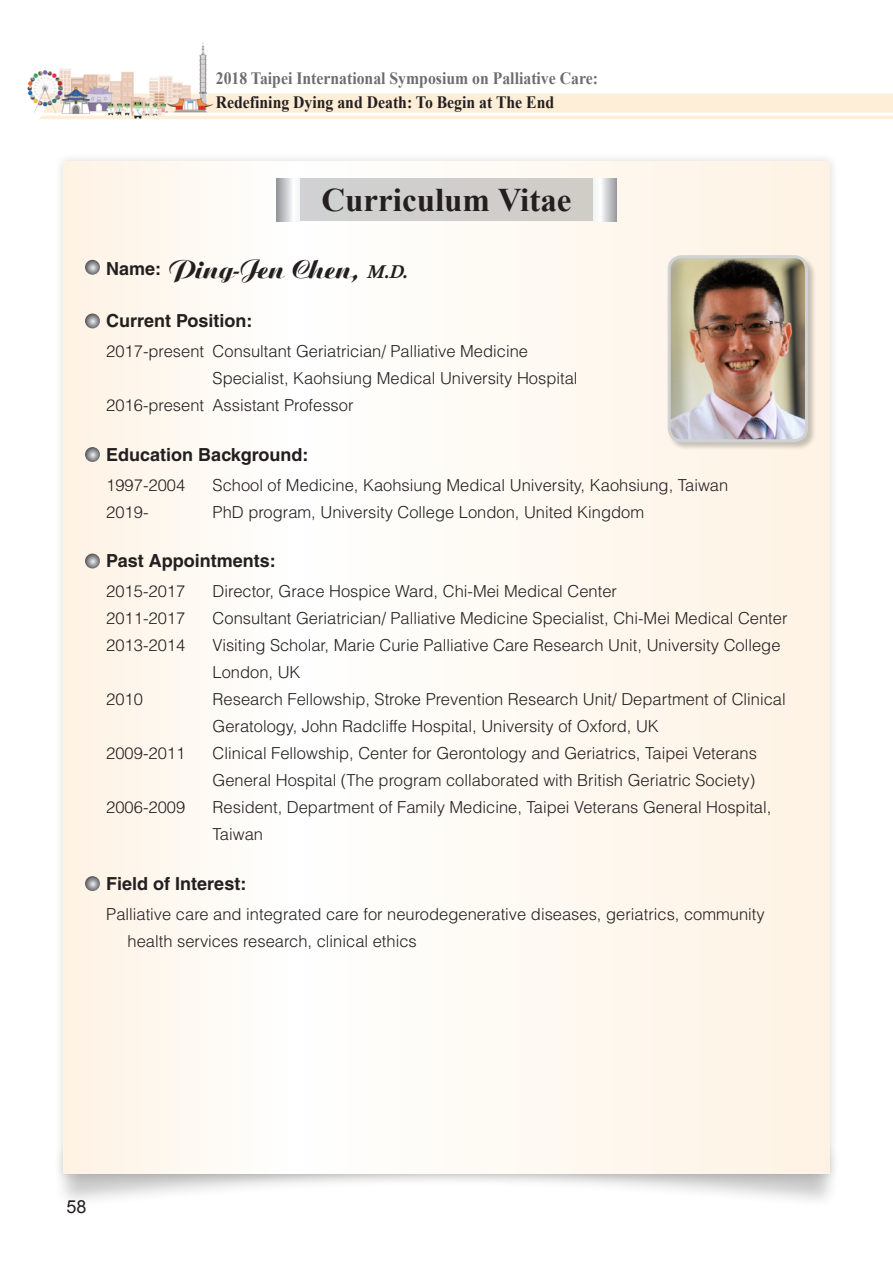
<style>
.page{position:relative;width:893px;height:1263px;background:#fff}
.page>*{position:absolute;margin:0;border:0;box-sizing:border-box;transform-origin:0 0}
.t1{font:700 33px "Times New Roman";color:#231f20}
.t2{font:27px "Aristocrat";color:#231f20}
.t3{font:700 18px "Helvetica";color:#231f20}
.t4{font:18px "Arial";color:#231f20}
.t5{font:700 17.4px "Times New Roman";color:#6c6d70;scale:.91 1}
.t6{font:700 17.4px "Times New Roman";color:#231f20;scale:.91 1}
.t7{font:300 16.5px/27px "Helvetica";color:#231f20}
.s1{font-family:"Helvetica";font-weight:700;font-size:18px}
.s2{font-family:"Calisto";font-weight:700;font-style:italic;font-size:18.9px}
</style>
<div class="page">
<div style="left:54px;top:1138px;width:785px;height:70px;background:#231f20;opacity:.25"></div>
<div style="left:54px;top:152px;width:785px;height:1031px;background:#231f20;opacity:.2"></div>
<div style="left:64px;top:162px;width:765px;height:1012px;background:linear-gradient(to bottom,#fef9f1,#fef9f1)"></div>
<svg style="left:85px;top:260px;width:15px;height:15px"></svg>
<svg style="left:85px;top:313px;width:15px;height:15px"></svg>
<svg style="left:85px;top:447px;width:15px;height:15px"></svg>
<svg style="left:85px;top:554px;width:15px;height:14px"></svg>
<svg style="left:85px;top:876px;width:15px;height:15px"></svg>
<div style="left:667px;top:255px;width:150px;height:196px;background:#231f20;opacity:.25"></div>
<img style="left:669px;top:257px;width:137px;height:184px">
<div style="left:668px;top:255px;width:140px;height:187px;border:3px solid #d1d2d4;border-radius:13px"></div>
<div style="left:276px;top:179px;width:341px;height:42px;background:#d0cecd"></div>
<svg style="left:593px;top:179px;width:24px;height:42px"></svg>
<svg style="left:276px;top:179px;width:24px;height:42px"></svg>
<svg style="left:223px;top:94px;width:670px;height:25px;background:#feefdb"></svg>
<img style="left:27px;top:42px;width:196px;height:77px">
<p class="t5" style="left:216px;top:67px;width:421px">2018 Taipei International Symposium on Palliative Care:</p>
<p class="t6" style="left:216px;top:91px;width:373px">Redefining Dying and Death: To Begin at The End</p>
<h1 class="t1" style="left:321px;top:177px;width:252px">Curriculum Vitae</h1>
<h2 class="t2" style="left:106px;top:254px;width:303px"><span class="s1">Name:</span> Ping-Jen Chen, <span class="s2">M.D.</span></h2>
<p class="t3" style="left:106px;top:310px;width:148px">Current Position:</p>
<p class="t7" style="left:106px;top:338px;width:423px">2017-present Consultant Geriatrician/ Palliative Medicine</p>
<p class="t7" style="left:213px;top:365px;width:366px">Specialist, Kaohsiung Medical University Hospital</p>
<p class="t7" style="left:106px;top:392px;width:249px">2016-present Assistant Professor</p>
<p class="t3" style="left:106px;top:444px;width:204px">Education Background:</p>
<p class="t7" style="left:106px;top:471px;width:80px">1997-2004</p>
<p class="t7" style="left:213px;top:471px;width:517px">School of Medicine, Kaohsiung Medical University, Kaohsiung, Taiwan</p>
<p class="t7" style="left:106px;top:498px;width:44px">2019-</p>
<p class="t7" style="left:213px;top:498px;width:433px">PhD program, University College London, United Kingdom</p>
<p class="t3" style="left:106px;top:550px;width:171px">Past Appointments:</p>
<p class="t7" style="left:106px;top:578px;width:80px">2015-2017</p>
<p class="t7" style="left:213px;top:578px;width:406px">Director, Grace Hospice Ward, Chi-Mei Medical Center</p>
<p class="t7" style="left:106px;top:605px;width:80px">2011-2017</p>
<p class="t7" style="left:213px;top:605px;width:576px">Consultant Geriatrician/ Palliative Medicine Specialist, Chi-Mei Medical Center</p>
<p class="t7" style="left:106px;top:632px;width:80px">2013-2014</p>
<p class="t7" style="left:213px;top:632px;width:569px">Visiting Scholar, Marie Curie Palliative Care Research Unit, University College<br>London, UK</p>
<p class="t7" style="left:106px;top:686px;width:38px">2010</p>
<p class="t7" style="left:213px;top:686px;width:575px">Research Fellowship, Stroke Prevention Research Unit/ Department of Clinical<br>Geratology, John Radcliffe Hospital, University of Oxford, UK</p>
<p class="t7" style="left:106px;top:740px;width:80px">2009-2011</p>
<p class="t7" style="left:213px;top:740px;width:546px">Clinical Fellowship, Center for Gerontology and Geriatrics, Taipei Veterans<br>General Hospital (The program collaborated with British Geriatric Society)</p>
<p class="t7" style="left:106px;top:794px;width:80px">2006-2009</p>
<p class="t7" style="left:213px;top:794px;width:560px">Resident, Department of Family Medicine, Taipei Veterans General Hospital,<br>Taiwan</p>
<p class="t3" style="left:106px;top:873px;width:142px">Field of Interest:</p>
<p class="t7" style="left:128px;top:900px;width:639px;text-indent:-21px">Palliative care and integrated care for neurodegenerative diseases, geriatrics, community health services research, clinical ethics</p>
<p class="t4" style="left:67px;top:1195px;width:22px">58</p>
</div>
